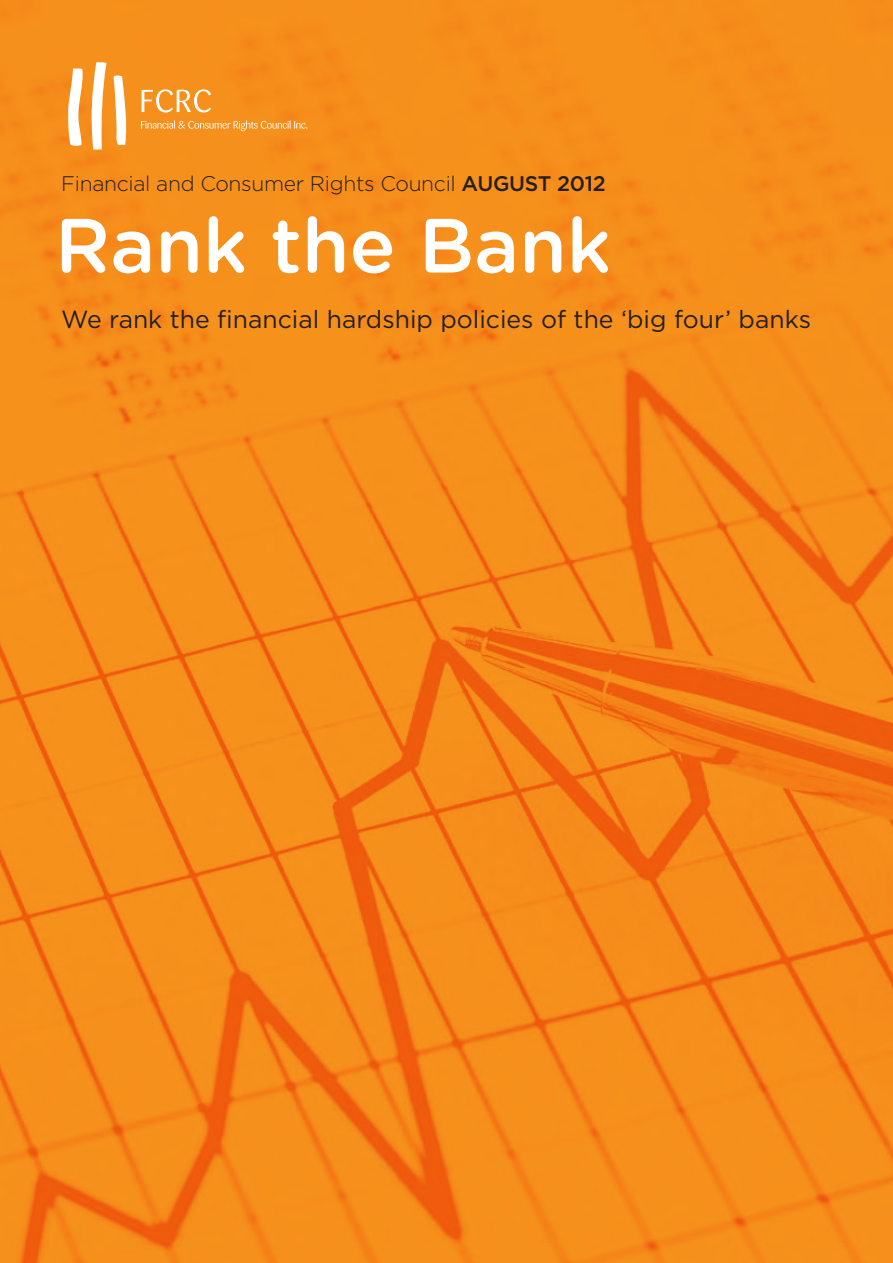
<style>
.page{position:relative;width:893px;height:1263px;background:#fff}
.page>*{position:absolute;margin:0;border:0;box-sizing:border-box;transform-origin:0 0}
.t1{font:500 76.65px "Gotham Rounded";color:#fff}
.t2{font:24.75px "Gotham HTF";color:#231f20}
.t3{font:300 21.15px "Gotham HTF";letter-spacing:-.015em;color:#231f20}
.s1{font-weight:500}
</style>
<div class="page">
<img style="left:0;top:0;width:893px;height:1263px">
<svg style="left:142px;top:89px;width:69px;height:24px"></svg>
<svg style="left:141px;top:120px;width:166px;height:11px;background:#f7a446"></svg>
<svg style="left:90px;top:62px;width:16px;height:88px"></svg>
<svg style="left:68px;top:68px;width:16px;height:78px"></svg>
<svg style="left:113px;top:75px;width:15px;height:70px"></svg>
<p class="t3" style="left:61px;top:172px;width:546px">Financial and Consumer Rights Council <span class="s1">AUGUST 2012</span></p>
<h1 class="t1" style="left:55px;top:191px;width:558px">Rank the Bank</h1>
<p class="t2" style="left:61px;top:305px;width:751px">We rank the financial hardship policies of the ‘big four’ banks</p>
</div>
